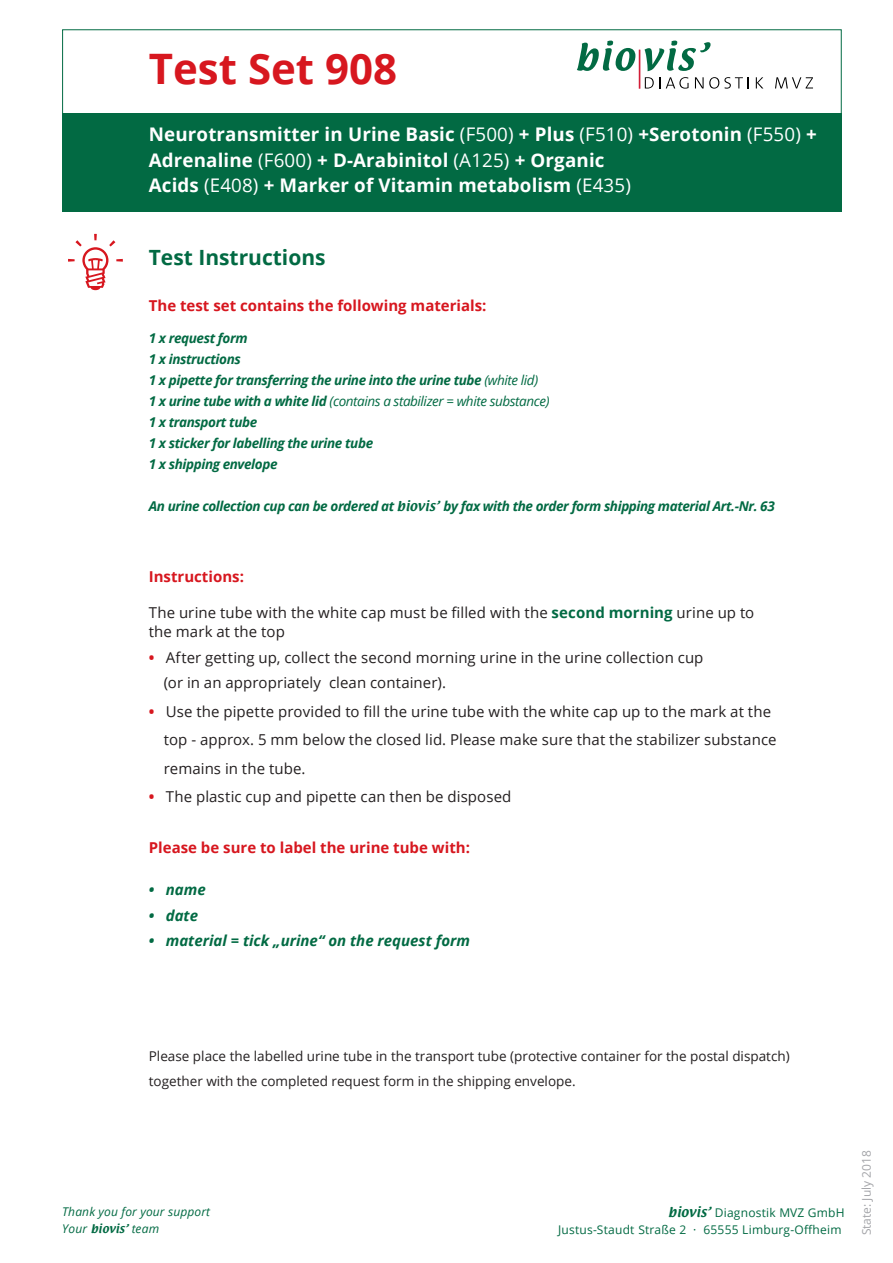
<style>
.page{position:relative;width:893px;height:1263px;background:#fff}
.page>*{position:absolute;margin:0;border:0;box-sizing:border-box;transform-origin:0 0}
.t1{font:700 42px "Open Sans";color:#d7171f}
.t2{font:700 21px "Open Sans";color:#026a43}
.t3{font:700 18.75px/25.5px "Open Sans";letter-spacing:.01em;color:#fff}
.t4{font:15px/28.5px "Open Sans";letter-spacing:.005em;color:#231f20}
.t5{font:700 15px "Open Sans";color:#d7171f}
.t6{font:italic 700 15px "Open Sans";color:#026a43}
.t7{font:italic 700 13.5px/21px "Open Sans";letter-spacing:-.03em;color:#026a43}
.t8{font:13.5px/25.5px "Open Sans";color:#231f20}
.t9{font:12px/17.4px "Open Sans";letter-spacing:.02em;color:#026a43;text-align:right}
.t10{font:italic 12px/17.4px "Open Sans";letter-spacing:.01em;color:#026a43}
.t11{font:12px "Open Sans";color:#a4a5a9}
.s1{font-weight:400}
.s2{font-family:"Textile";font-weight:400;font-style:normal;font-size:12px}
.s3{font-weight:700;color:#026a43}
.s4{font-weight:700;color:#d7171f}
.s5{font-family:"Textile";font-style:normal;font-size:10.5px}
.s6{font-family:"Textile"}
</style>
<div class="page">
<div style="left:62px;top:113px;width:780px;height:99px;background:#026a43"></div>
<div style="left:62px;top:29px;width:780px;height:85px;border:1px solid #026a43"></div>
<svg style="left:577px;top:41px;width:58px;height:30px"></svg>
<svg style="left:644px;top:41px;width:66px;height:30px"></svg>
<svg style="left:645px;top:77px;width:43px;height:12px"></svg>
<svg style="left:695px;top:77px;width:54px;height:12px"></svg>
<svg style="left:756px;top:77px;width:7px;height:11px"></svg>
<svg style="left:775px;top:77px;width:38px;height:11px"></svg>
<hr style="left:639px;top:50px;width:1px;height:39px;background:#d21e38">
<svg style="left:68px;top:234px;width:55px;height:56px"></svg>
<h1 class="t1" style="left:149px;top:39px;width:250px">Test Set 908</h1>
<p class="t3" style="left:149px;top:121px;width:669px">Neurotransmitter in Urine Basic <span class="s1">(F500)</span> + Plus <span class="s1">(F510)</span> +Serotonin <span class="s1">(F550)</span> +<br>Adrenaline <span class="s1">(F600)</span> + D-Arabinitol <span class="s1">(A125)</span> + Organic<br>Acids <span class="s1">(E408)</span> + Marker of Vitamin metabolism <span class="s1">(E435)</span></p>
<h2 class="t2" style="left:149px;top:242px;width:178px">Test Instructions</h2>
<p class="t5" style="left:149px;top:294px;width:339px">The test set contains the following materials:</p>
<p class="t7" style="left:149px;top:327px;width:402px">1 x request form<br>1 x instructions<br>1 x pipette for transferring the urine into the urine tube <span class="s1">(white lid)<br></span>1 x urine tube with a white lid <span class="s1">(contains a stabilizer = white substance)<br></span>1 x transport tube<br>1 x sticker for labelling the urine tube<br>1 x shipping envelope</p>
<p class="t7" style="left:149px;top:495px;width:627px">An urine collection cup can be ordered at <span class="s2">biovis’</span> by fax with the order form shipping material Art.-Nr. 63</p>
<p class="t5" style="left:149px;top:566px;width:97px">Instructions:</p>
<p class="t4" style="left:149px;top:602px;width:607px;line-height:19.5px">The urine tube with the white cap must be filled with the <span class="s3">second morning</span> urine up to the mark at the top</p>
<p class="t4" style="left:164px;top:644px;width:541px;line-height:25.5px;text-indent:-15px"><span class="s4">•</span> After getting up, collect the second morning urine in the urine collection cup (or in an appropriately clean container).</p>
<p class="t4" style="left:164px;top:696px;width:614px;text-indent:-15px"><span class="s4">•</span> Use the pipette provided to fill the urine tube with the white cap up to the mark at the top - approx. 5 mm below the closed lid. Please make sure that the stabilizer substance remains in the tube.</p>
<p class="t4" style="left:149px;top:782px;width:364px"><span class="s4">•</span> The plastic cup and pipette can then be disposed</p>
<p class="t5" style="left:149px;top:837px;width:323px">Please be sure to label the urine tube with:</p>
<p class="t6" style="left:149px;top:879px;width:58px">• name</p>
<p class="t6" style="left:149px;top:905px;width:51px">• date</p>
<p class="t6" style="left:149px;top:930px;width:323px">• material = tick „urine“ on the request form</p>
<p class="t8" style="left:149px;top:1043px;width:642px">Please place the labelled urine tube in the transport tube (protective container for the postal dispatch) together with the completed request form in the shipping envelope.</p>
<p class="t10" style="left:62px;top:1203px;width:149px">Thank you for your support<br>Your <span class="s5">biovis’</span> team</p>
<p class="t9" style="left:558px;top:1203px;width:288px"><span class="s6">biovis’</span> Diagnostik MVZ GmbH<br>Justus-Staudt Straße 2 · 65555 Limburg-Offheim</p>
<p class="t11" style="left:858px;top:1235px;width:87px;rotate:-90deg">State: July 2018</p>
</div>
